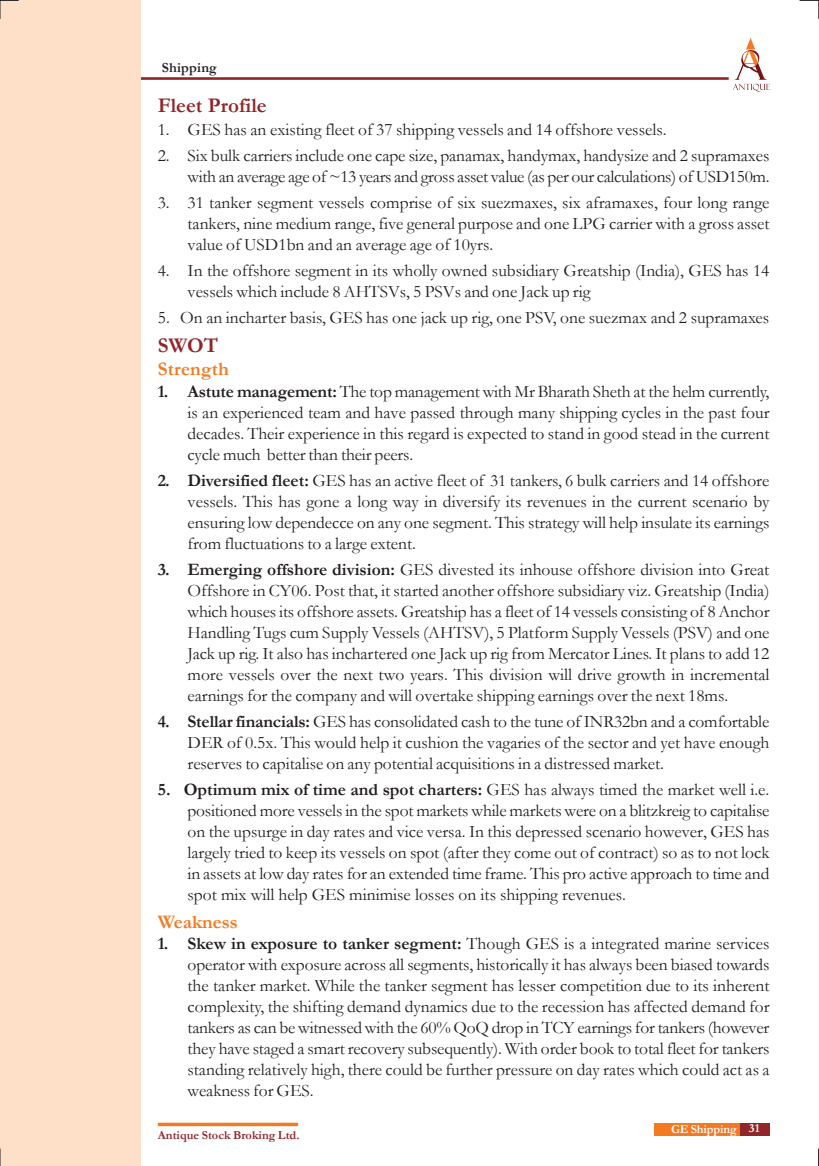
<style>
.page{position:relative;width:819px;height:1166px;background:#fff}
.page>*{position:absolute;margin:0;border:0;box-sizing:border-box;transform-origin:0 0}
.t1{font:700 21px "Garamond";color:#91262a}
.t2{font:700 19.25px "Garamond";letter-spacing:.005em;color:#f47920}
.t3{font:17.5px/21px "Garamond";color:#231f20;text-align:justify}
.t4{font:700 14px "Garamond";letter-spacing:.015em;color:#231f20}
.t5{font:700 12.25px "Garamond";letter-spacing:.005em;color:#91262a}
.t6{font:700 12.25px "Garamond";letter-spacing:-.01em;color:#fff}
.s1{font-weight:700}
</style>
<div class="page">
<hr style="left:135px;top:77px;width:594px;height:3px;background:#91262a">
<div style="left:738px;top:1122px;width:31px;height:13px;background:#91262a"></div>
<div style="left:654px;top:1122px;width:85px;height:13px;background:#f47920"></div>
<div style="left:0;top:0;width:141px;height:1165px;background:#fee0c8"></div>
<svg style="left:158px;top:1122px;width:140px;height:4px"></svg>
<svg style="left:0;top:1148px;width:1px;height:18px"></svg>
<svg style="left:0;top:0;width:19px;height:19px"></svg>
<svg style="left:800px;top:0;width:19px;height:19px"></svg>
<svg style="left:818px;top:1148px;width:1px;height:18px"></svg>
<svg style="left:733px;top:38px;width:37px;height:54px"></svg>
<p class="t4" style="left:162px;top:60px;width:57px">Shipping</p>
<p class="t1" style="left:158px;top:94px;width:110px">Fleet Profile</p>
<p class="t3" style="left:158px;top:119px;width:510px">1. GES has an existing fleet of 37 shipping vessels and 14 offshore vessels.</p>
<p class="t3" style="left:158px;top:145px;width:613px;text-align:right">2. Six bulk carriers include one cape size, panamax, handymax, handysize and 2 supramaxes with an average age of ~13 years and gross asset value (as per our calculations) of USD150m.</p>
<p class="t3" style="left:188px;top:192px;width:584px;text-indent:-30px">3. 31 tanker segment vessels comprise of six suezmaxes, six aframaxes, four long range tankers, nine medium range, five general purpose and one LPG carrier with a gross asset value of USD1bn and an average age of 10yrs.</p>
<p class="t3" style="left:188px;top:260px;width:583px;text-indent:-30px">4. In the offshore segment in its wholly owned subsidiary Greatship (India), GES has 14 vessels which include 8 AHTSVs, 5 PSVs and one Jack up rig</p>
<p class="t3" style="left:158px;top:307px;width:613px">5. On an incharter basis, GES has one jack up rig, one PSV, one suezmax and 2 supramaxes</p>
<p class="t1" style="left:158px;top:333px;width:62px">SWOT</p>
<p class="t2" style="left:158px;top:359px;width:72px">Strength</p>
<p class="t3" style="left:188px;top:381px;width:584px;text-indent:-30px"><span class="s1">1. Astute management:</span> The top management with Mr Bharath Sheth at the helm currently, is an experienced team and have passed through many shipping cycles in the past four decades. Their experience in this regard is expected to stand in good stead in the current cycle much better than their peers.</p>
<p class="t3" style="left:188px;top:470px;width:584px;text-indent:-30px"><span class="s1">2. Diversified fleet:</span> GES has an active fleet of 31 tankers, 6 bulk carriers and 14 offshore vessels. This has gone a long way in diversify its revenues in the current scenario by ensuring low dependecce on any one segment. This strategy will help insulate its earnings from fluctuations to a large extent.</p>
<p class="t3" style="left:188px;top:559px;width:584px;text-indent:-30px"><span class="s1">3. Emerging offshore division:</span> GES divested its inhouse offshore division into Great Offshore in CY06. Post that, it started another offshore subsidiary viz. Greatship (India) which houses its offshore assets. Greatship has a fleet of 14 vessels consisting of 8 Anchor Handling Tugs cum Supply Vessels (AHTSV), 5 Platform Supply Vessels (PSV) and one Jack up rig. It also has inchartered one Jack up rig from Mercator Lines. It plans to add 12 more vessels over the next two years. This division will drive growth in incremental earnings for the company and will overtake shipping earnings over the next 18ms.</p>
<p class="t3" style="left:188px;top:711px;width:583px;text-indent:-30px"><span class="s1">4. Stellar financials:</span> GES has consolidated cash to the tune of INR32bn and a comfortable DER of 0.5x. This would help it cushion the vagaries of the sector and yet have enough reserves to capitalise on any potential acquisitions in a distressed market.</p>
<p class="t3" style="left:188px;top:779px;width:584px;text-indent:-30px"><span class="s1">5. Optimum mix of time and spot charters:</span> GES has always timed the market well i.e. positioned more vessels in the spot markets while markets were on a blitzkreig to capitalise on the upsurge in day rates and vice versa. In this depressed scenario however, GES has largely tried to keep its vessels on spot (after they come out of contract) so as to not lock in assets at low day rates for an extended time frame. This pro active approach to time and spot mix will help GES minimise losses on its shipping revenues.</p>
<p class="t2" style="left:158px;top:911px;width:82px">Weakness</p>
<p class="t3" style="left:188px;top:933px;width:584px;text-indent:-30px"><span class="s1">1. Skew in exposure to tanker segment:</span> Though GES is a integrated marine services operator with exposure across all segments, historically it has always been biased towards the tanker market. While the tanker segment has lesser competition due to its inherent complexity, the shifting demand dynamics due to the recession has affected demand for tankers as can be witnessed with the 60% QoQ drop in TCY earnings for tankers (however they have staged a smart recovery subsequently). With order book to total fleet for tankers standing relatively high, there could be further pressure on day rates which could act as a weakness for GES.</p>
<p class="t5" style="left:158px;top:1128px;width:143px">Antique Stock Broking Ltd.</p>
<p class="t6" style="left:671px;top:1122px;width:90px">GE Shipping 31</p>
</div>
